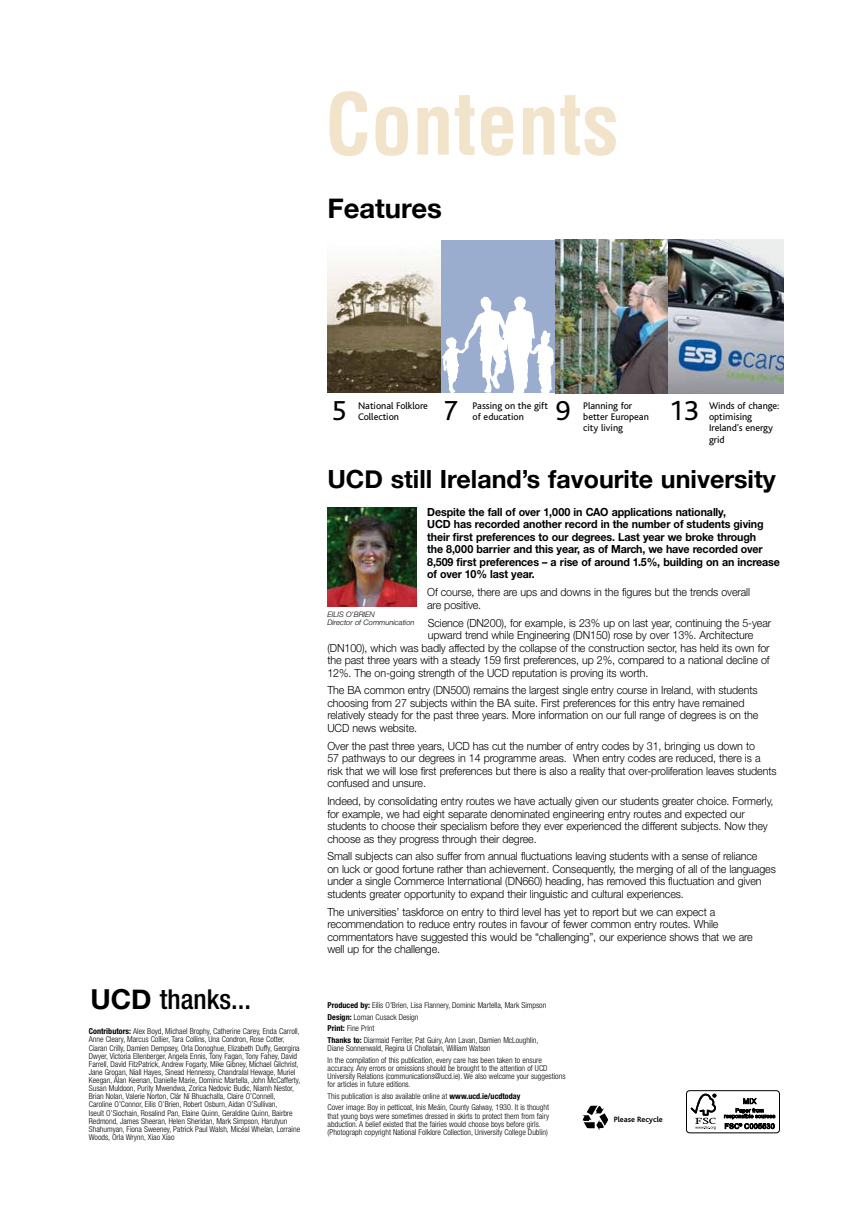
<style>
.page{position:relative;width:851px;height:1205px;background:#fff}
.page>*{position:absolute;margin:0;border:0;box-sizing:border-box;transform-origin:0 0}
.t1{font:700 condensed 82.5px "Helvetica";color:#f2e4cb}
.t2{font:28.75px "Bliss";color:#000}
.t3{font:500 condensed 27.5px "Helvetica Neue";color:#000}
.t4{font:700 27.5px "Helvetica Neue";color:#000}
.t5{font:700 25px "Helvetica Neue";color:#000}
.t6{font:300 11.25px/12.5px "Helvetica Neue CE";letter-spacing:-.01em;color:#000;scale:.95 1}
.t7{font:700 11.25px/12.5px "Helvetica Neue CE";letter-spacing:-.01em;color:#000;scale:.95 1}
.t8{font:10px/11.2px "Bliss";color:#000}
.t9{font:300 condensed 8.12px/8.1px "Helvetica Neue";color:#000}
.t10{font:700 8px "Bliss";color:#000}
.t11{font:italic 300 7.5px/8.1px "Helvetica Neue CE";color:#000}
.s1{font-weight:700;font-stretch:normal}
.s2{font-weight:700}
</style>
<div class="page">
<svg style="left:582px;top:1105px;width:26px;height:25px"></svg>
<div style="left:686px;top:1090px;width:93px;height:43px;border:1px solid #000;border-radius:3px"></div>
<svg style="left:690px;top:1093px;width:26px;height:36px"></svg>
<svg style="left:724px;top:1098px;width:51px;height:31px"></svg>
<img style="left:327px;top:257px;width:114px;height:136px">
<div style="left:441px;top:240px;width:115px;height:153px;background:#9badcf"></div>
<img style="left:555px;top:240px;width:113px;height:153px">
<img style="left:668px;top:240px;width:115px;height:153px">
<img style="left:327px;top:507px;width:89px;height:99px">
<svg style="left:442px;top:296px;width:111px;height:97px"></svg>
<h1 class="t1" style="left:325px;top:73px;width:295px">Contents</h1>
<h3 class="t4" style="left:327px;top:191px;width:116px">Features</h3>
<h3 class="t3" style="left:90px;top:983px;width:162px"><span class="s1">UCD</span> thanks...</h3>
<p class="t9" style="left:89px;top:1027px;width:213px"><span class="s2">Contributors:</span> Alex Boyd, Michael Brophy, Catherine Carey, Enda Carroll, Anne Cleary, Marcus Collier, Tara Collins, Una Condron, Rose Cotter, Ciaran Crilly, Damien Dempsey, Orla Donoghue, Elizabeth Duffy, Georgina Dwyer, Victoria Ellenberger, Angela Ennis, Tony Fagan, Tony Fahey, David Farrell, David FitzPatrick, Andrew Fogarty, Mike Gibney, Michael Gilchrist, Jane Grogan, Niall Hayes, Sinead Hennessy, Chandralal Hewage, Muriel Keegan, Alan Keenan, Danielle Marie, Dominic Martella, John McCafferty, Susan Muldoon, Purity Mwendwa, Zorica Nedovic Budic, Niamh Nestor, Brian Nolan, Valerie Norton, Clár Ní Bhuachalla, Claire O’Connell, Caroline O’Connor, Eilis O’Brien, Robert Osburn, Aidan O’Sullivan,<br>Iseult O’Siochain, Rosalind Pan, Elaine Quinn, Geraldine Quinn, Bairbre Redmond, James Sheeran, Helen Sheridan, Mark Simpson, Harutyun Shahumyan, Fiona Sweeney, Patrick Paul Walsh, Micéal Whelan, Lorraine Woods, Orla Wrynn, Xiao Xiao</p>
<h2 class="t2" style="left:331px;top:395px;width:17px">5</h2>
<p class="t8" style="left:358px;top:411px;width:42px">Collection</p>
<h2 class="t2" style="left:442px;top:395px;width:17px">7</h2>
<h2 class="t2" style="left:555px;top:395px;width:17px">9</h2>
<h2 class="t2" style="left:668px;top:395px;width:32px">13</h2>
<p class="t8" style="left:358px;top:400px;width:71px">National Folklore</p>
<p class="t8" style="left:472px;top:400px;width:77px">Passing on the gift of education</p>
<p class="t8" style="left:583px;top:400px;width:67px">Planning for better European city living</p>
<p class="t8" style="left:709px;top:400px;width:72px">Winds of change: optimising<br>Ireland’s energy grid</p>
<h3 class="t5" style="left:327px;top:463px;width:450px">UCD still Ireland’s favourite university</h3>
<p class="t7" style="left:427px;top:506px;width:373px">Despite the fall of over 1,000 in CAO applications nationally,<br>UCD has recorded another record in the number of students giving their first preferences to our degrees. Last year we broke through<br>the 8,000 barrier and this year, as of March, we have recorded over 8,509 first preferences – a rise of around 1.5%, building on an increase of over 10% last year.</p>
<p class="t6" style="left:427px;top:586px;width:341px">Of course, there are ups and downs in the figures but the trends overall are positive.</p>
<p class="t6" style="left:427px;top:616px;width:363px">Science (DN200), for example, is 23% up on last year, continuing the 5-year</p>
<p class="t6" style="left:427px;top:629px;width:344px">upward trend while Engineering (DN150) rose by over 13%. Architecture</p>
<p class="t6" style="left:327px;top:641px;width:467px">(DN100), which was badly affected by the collapse of the construction sector, has held its own for</p>
<p class="t6" style="left:327px;top:654px;width:467px">the past three years with a steady 159 first preferences, up 2%, compared to a national decline of</p>
<p class="t6" style="left:327px;top:666px;width:339px">12%. The on-going strength of the UCD reputation is proving its worth.</p>
<p class="t6" style="left:327px;top:684px;width:455px">The BA common entry (DN500) remains the largest single entry course in Ireland, with students choosing from 27 subjects within the BA suite. First preferences for this entry have remained relatively steady for the past three years. More information on our full range of degrees is on the UCD news website.</p>
<p class="t6" style="left:327px;top:739px;width:474px">Over the past three years, UCD has cut the number of entry codes by 31, bringing us down to<br>57 pathways to our degrees in 14 programme areas. When entry codes are reduced, there is a risk that we will lose first preferences but there is also a reality that over-proliferation leaves students confused and unsure.</p>
<p class="t6" style="left:327px;top:795px;width:471px">Indeed, by consolidating entry routes we have actually given our students greater choice. Formerly, for example, we had eight separate denominated engineering entry routes and expected our students to choose their specialism before they ever experienced the different subjects. Now they choose as they progress through their degree.</p>
<p class="t6" style="left:327px;top:850px;width:473px">Small subjects can also suffer from annual fluctuations leaving students with a sense of reliance<br>on luck or good fortune rather than achievement. Consequently, the merging of all of the languages under a single Commerce International (DN660) heading, has removed this fluctuation and given students greater opportunity to expand their linguistic and cultural experiences.</p>
<p class="t6" style="left:327px;top:905px;width:449px">The universities’ taskforce on entry to third level has yet to report but we can expect a recommendation to reduce entry routes in favour of fewer common entry routes. While commentators have suggested this would be “challenging”, our experience shows that we are well up for the challenge.</p>
<p class="t11" style="left:327px;top:610px;width:89px">EILIS O’BRIEN<br>Director of Communication</p>
<p class="t9" style="left:327px;top:999px;width:220px;line-height:11.6px"><span class="s2">Produced by:</span> Eilis O’Brien, Lisa Flannery, Dominic Martella, Mark Simpson <span class="s2">Design:</span> Loman Cusack Design<br><span class="s2">Print:</span> Fine Print<br><span class="s2">Thanks to:</span> Diarmaid Ferriter, Pat Guiry, Ann Lavan, Damien McLoughlin,</p>
<p class="t9" style="left:327px;top:1042px;width:216px;line-height:11.6px">Diane Sonnenwald, Regina Ui Chollatain, William Watson<br>In the compilation of this publication, every care has been taken to ensure</p>
<p class="t9" style="left:327px;top:1064px;width:239px">accuracy. Any errors or omissions should be brought to the attention of UCD<br>University Relations (communications@ucd.ie). We also welcome your suggestions for articles in future editions.</p>
<p class="t9" style="left:327px;top:1090px;width:223px;line-height:11.6px">This publication is also available online at <span class="s2">www.ucd.ie/ucdtoday<br></span>Cover image: Boy in petticoat, Inis Meáin, County Galway, 1930. It is thought</p>
<p class="t9" style="left:327px;top:1111px;width:223px">that young boys were sometimes dressed in skirts to protect them from fairy abduction. A belief existed that the fairies would choose boys before girls. (Photograph copyright National Folklore Collection, University College Dublin)</p>
<p class="t10" style="left:613px;top:1115px;width:51px">Please Recycle</p>
</div>
